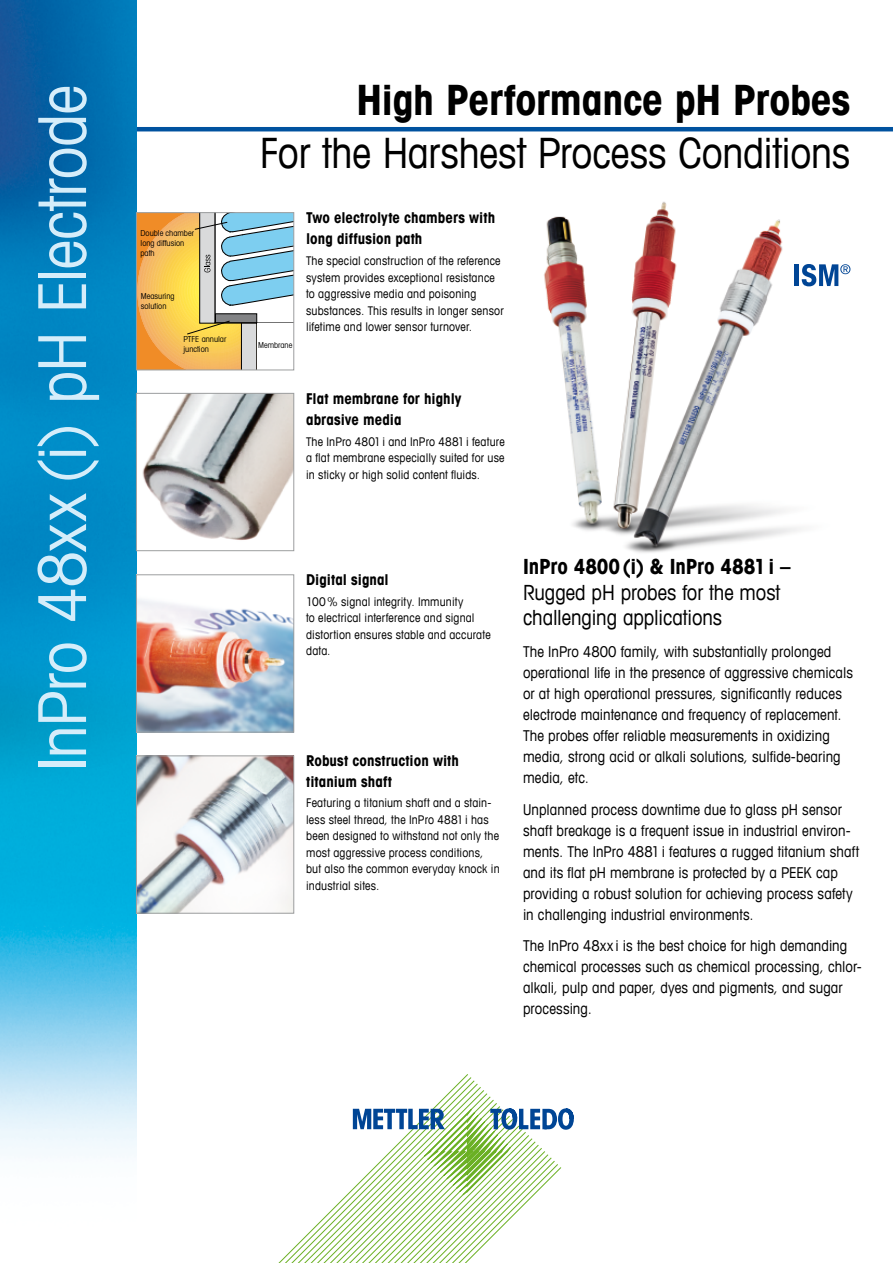
<style>
.page{position:relative;width:893px;height:1263px;background:#fff}
.page>*{position:absolute;margin:0;border:0;box-sizing:border-box;transform-origin:0 0}
._7_Titel_vertical_fr{font:condensed 66px "Avant Garde Com";letter-spacing:-.015em;color:#d5edfa}
._1_Headline_bold{font:condensed 42px "Avant Garde Com";letter-spacing:-.005em;color:#000}
._1_Headline_bold-2{font:700 condensed 42px "Avant Garde Com";letter-spacing:-.01em;color:#000}
._5_Maintext_Titel_bo{font:condensed 21px/25.5px "Avant Garde Com";letter-spacing:-.005em;color:#000}
._6_Maintext_body{font:condensed 15px/21px "Avant Garde Com";letter-spacing:.005em;color:#000}
._3_Box_Titel{font:700 condensed 15px/21px "Avant Garde Com";color:#000}
._4_Box_body{font:condensed 12px/16.5px "Avant Garde Com";letter-spacing:.015em;color:#000}
.t1{font:condensed 8.25px/9.9px "Avant Garde Com";color:#000}
.s1{font-weight:700}
</style>
<div class="page">
<hr style="left:0;top:127px;width:893px;height:4px;background:#00529f">
<img style="left:0;top:0;width:136px;height:1155px">
<img style="left:142px;top:395px;width:150px;height:145px">
<div style="left:136px;top:393px;width:158px;height:158px;border:1px solid #9c9e9f"></div>
<img style="left:138px;top:599px;width:154px;height:131px">
<div style="left:136px;top:574px;width:158px;height:158px;border:1px solid #9c9e9f"></div>
<img style="left:138px;top:757px;width:154px;height:154px">
<div style="left:136px;top:755px;width:158px;height:158px;border:1px solid #9c9e9f"></div>
<svg style="left:278px;top:1074px;width:256px;height:189px"></svg>
<svg style="left:353px;top:1108px;width:221px;height:87px"></svg>
<img style="left:544px;top:201px;width:307px;height:352px">
<div style="left:794px;top:264px;width:5px;height:22px;background:#004595"></div>
<svg style="left:802px;top:264px;width:48px;height:22px"></svg>
<svg style="left:138px;top:214px;width:154px;height:154px"></svg>
<div style="left:136px;top:212px;width:158px;height:158px;border:1px solid #9c9e9f"></div>
<p class="_7_Titel_vertical_fr" style="left:22px;top:772px;width:688px;rotate:-90deg">InPro 48xx (i) pH Electrode</p>
<p class="_1_Headline_bold-2" style="left:356px;top:73px;width:495px">High Performance pH Probes</p>
<p class="_1_Headline_bold" style="left:260px;top:127px;width:592px">For the Harshest Process Conditions</p>
<p class="_3_Box_Titel" style="left:306px;top:207px;width:191px">Two electrolyte chambers with long diffusion path</p>
<p class="_4_Box_body" style="left:306px;top:252px;width:199px">The special construction of the reference system provides exceptional resistance to aggressive media and poisoning substances. This results in longer sensor lifetime and lower sensor turnover.</p>
<p class="t1" style="left:141px;top:228px;width:55px">Double chamber long diffusion path</p>
<p class="t1" style="left:141px;top:291px;width:35px">Measuring solution</p>
<p class="t1" style="left:183px;top:334px;width:44px">PTFE annular junction</p>
<p class="t1" style="left:258px;top:340px;width:36px">Membrane</p>
<p class="_3_Box_Titel" style="left:306px;top:388px;width:157px">Flat membrane for highly abrasive media</p>
<p class="_4_Box_body" style="left:306px;top:433px;width:200px;text-align:justify">The InPro 4801i and InPro 4881i feature a flat membrane especially suited for use in sticky or high solid content fluids.</p>
<p class="_5_Maintext_Titel_bo" style="left:523px;top:554px;width:269px"><span class="s1">InPro 4800(i) &amp; InPro 4881i –<br></span>Rugged pH probes for the most challenging applications</p>
<p class="_6_Maintext_body" style="left:523px;top:641px;width:331px">The InPro 4800 family, with substantially prolonged operational life in the presence of aggressive chemicals or at high operational pressures, significantly reduces electrode maintenance and frequency of replacement.<br>The probes offer reliable measurements in oxidizing media, strong acid or alkali solutions, sulfide-bearing media, etc.</p>
<p class="_6_Maintext_body" style="left:523px;top:798px;width:337px">Unplanned process downtime due to glass pH sensor shaft breakage is a frequent issue in industrial environ&shy;ments. The InPro 4881i features a rugged titanium shaft and its flat pH membrane is protected by a PEEK cap providing a robust solution for achieving process safety in challenging industrial environments.</p>
<p class="_6_Maintext_body" style="left:523px;top:935px;width:340px">The InPro 48xx i is the best choice for high demanding chemical processes such as chemical processing, chlor&shy;alkali, pulp and paper, dyes and pigments, and sugar processing.</p>
<p class="_3_Box_Titel" style="left:306px;top:569px;width:84px">Digital signal</p>
<p class="_4_Box_body" style="left:306px;top:593px;width:186px">100% signal integrity. Immunity<br>to electrical interference and signal distortion ensures stable and accurate data.</p>
<p class="_3_Box_Titel" style="left:306px;top:749px;width:154px">Robust construction with titanium shaft</p>
<p class="_4_Box_body" style="left:306px;top:795px;width:195px">Featuring a titanium shaft and a stain&shy;less steel thread, the InPro 4881i has been designed to withstand not only the most aggressive process conditions, but also the common everyday knock in industrial sites.</p>
</div>
